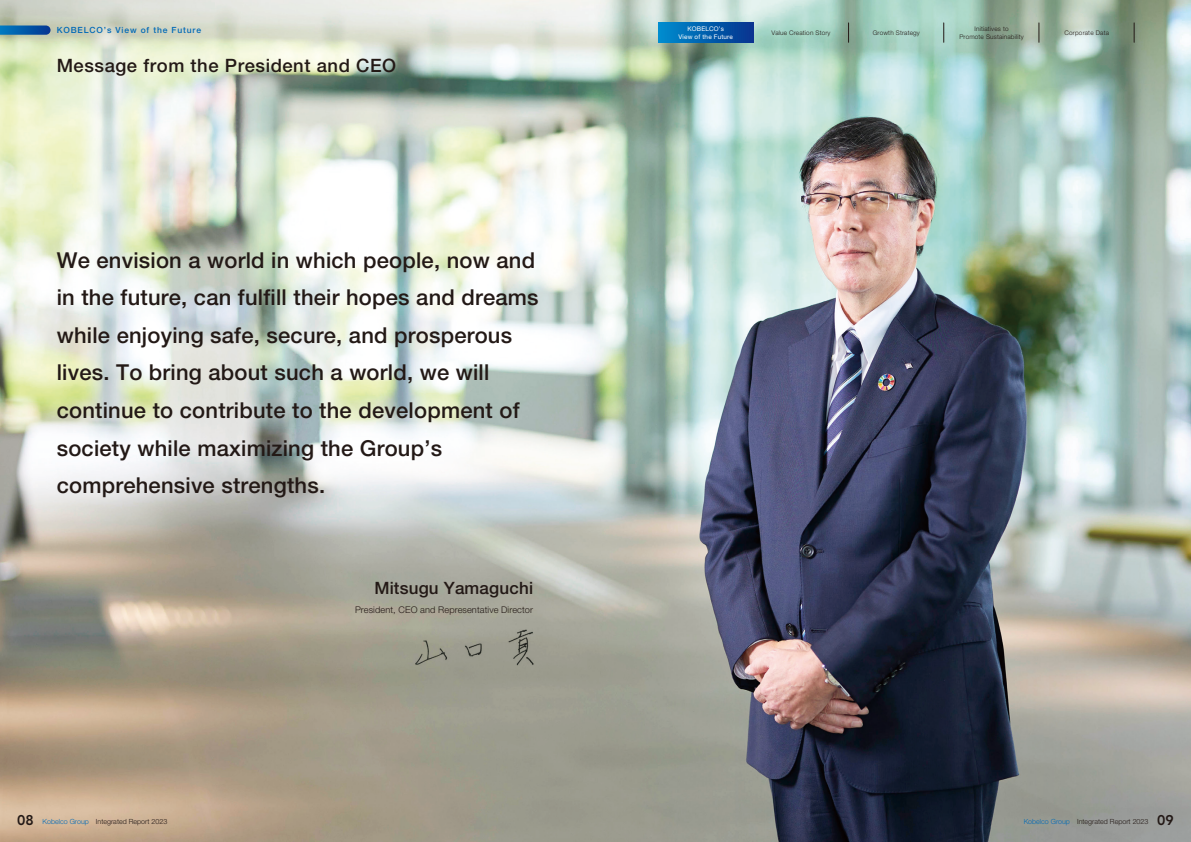
<style>
.page{position:relative;width:1191px;height:842px;background:#fff}
.page>*{position:absolute;margin:0;border:0;box-sizing:border-box;transform-origin:0 0}
.t1{font:500 22px/37.6px "Helvetica Neue LT Std";letter-spacing:.01em;color:#231916}
.t2{font:500 18.4px "Helvetica Neue LT Std";letter-spacing:.03em;color:#231916}
.t3{font:500 17px "Helvetica Neue LT Std";letter-spacing:.01em;color:#231916}
.t4{font:300 9.2px "Helvetica Neue LT Std";letter-spacing:.01em;color:#231916}
.t5{font:500 8.5px "Helvetica Neue LT Std";letter-spacing:.1em;color:#0069b7}
.t6{font:300 7.1px "Helvetica Neue LT Std";color:#231916}
.t7{font:300 6.4px/7.8px "Helvetica Neue LT Std";letter-spacing:.025em;color:#231916;text-align:center}
.t8{font:6.4px/7.8px "Helvetica Neue LT Std";letter-spacing:.025em;color:#fff;text-align:center}
.s1{font-family:"Avenir LT Std";font-weight:800;font-size:14px}
.s2{color:#0069b7}
</style>
<div class="page">
<img style="left:0;top:0;width:1191px;height:842px">
<img style="left:415px;top:629px;width:120px;height:36px">
<svg style="left:0;top:26px;width:51px;height:9px"></svg>
<div style="left:658px;top:23px;width:95px;height:20px;background:linear-gradient(to right,#008dce,#05338e)"></div>
<svg style="left:848px;top:23px;width:1px;height:19px"></svg>
<svg style="left:943px;top:23px;width:1px;height:19px"></svg>
<svg style="left:1038px;top:23px;width:1px;height:19px"></svg>
<svg style="left:1134px;top:23px;width:1px;height:19px"></svg>
<p class="t5" style="left:57px;top:25px;width:146px">KOBELCO’s View of the Future</p>
<p class="t8" style="left:678px;top:25px;width:56px">KOBELCO’s<br>View of the Future</p>
<p class="t7" style="left:771px;top:28px;width:61px">Value Creation Story</p>
<p class="t7" style="left:872px;top:28px;width:49px">Growth Strategy</p>
<p class="t7" style="left:959px;top:24px;width:66px">Initiatives to<br>Promote Sustainability</p>
<p class="t7" style="left:1064px;top:28px;width:46px">Corporate Data</p>
<p class="t2" style="left:57px;top:54px;width:341px">Message from the President and CEO</p>
<p class="t1" style="left:57px;top:241px;width:483px">We envision a world in which people, now and in the future, can fulfill their hopes and dreams while enjoying safe, secure, and prosperous lives. To bring about such a world, we will continue to contribute to the development of society while maximizing the Group’s comprehensive strengths.</p>
<p class="t3" style="left:374px;top:577px;width:160px">Mitsugu Yamaguchi</p>
<p class="t4" style="left:355px;top:604px;width:180px">President, CEO and Representative Director</p>
<p class="t6" style="left:17px;top:817px;width:152px"><span class="s1">08</span> <span class="s2">Kobelco Group</span> Integrated Report 2023</p>
<p class="t6" style="left:1023px;top:817px;width:152px"><span class="s2">Kobelco Group</span> Integrated Report 2023 <span class="s1">09</span></p>
</div>
